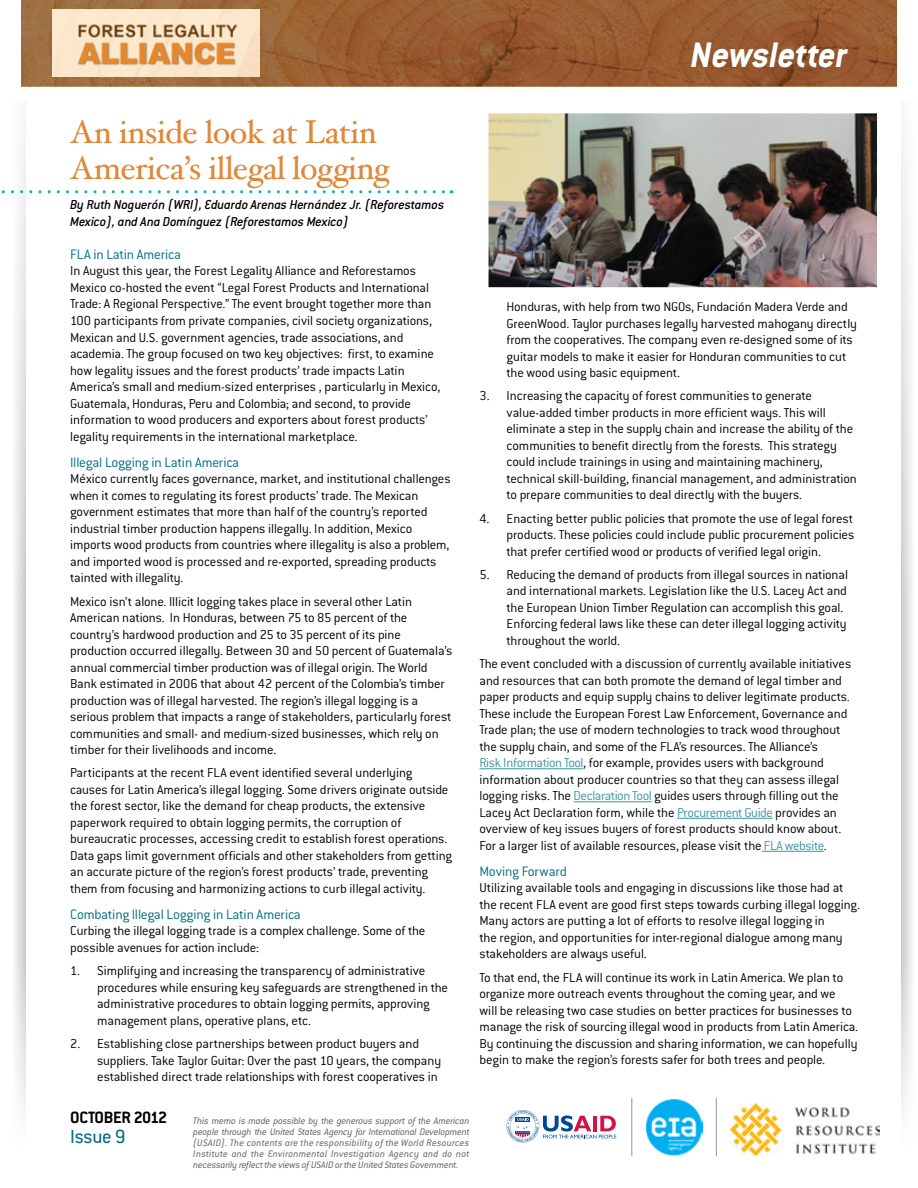
<style>
.page{position:relative;width:918px;height:1188px;background:#fff}
.page>*{position:absolute;margin:0;border:0;box-sizing:border-box;transform-origin:0 0}
.t1{font:italic 700 39px "Conduit ITC";letter-spacing:-.01em;color:#fff}
.t2{font:33px/36px "Hoefler Text";letter-spacing:-.02em;color:#de8839}
.t3{font:21px "Conduit ITC";letter-spacing:-.01em;color:#006c81}
.t4{font:700 18px "Conduit ITC";letter-spacing:-.02em;color:#000}
.t5{font:300 15px "Conduit ITC";letter-spacing:-.015em;color:#006c81}
.t6{font:300 14.25px/16.5px "Conduit ITC";letter-spacing:-.01em;color:#000}
.t7{font:italic 500 14.25px/16.5px "Conduit ITC";letter-spacing:-.01em;color:#000}
.t8{font:italic 10.5px/10.9px "Conduit ITC";letter-spacing:-.01em;color:#6d6e71;text-align:justify}
.s1{color:#3c96a0}
</style>
<div class="page">
<svg style="left:507px;top:1110px;width:109px;height:33px"></svg>
<img style="left:646px;top:1099px;width:56px;height:57px">
<hr style="left:631px;top:1098px;width:1px;height:58px;background:#939598">
<hr style="left:716px;top:1098px;width:1px;height:58px;background:#939598">
<img style="left:648px;top:0;width:248px;height:86px">
<img style="left:22px;top:0;width:626px;height:86px">
<img style="left:52px;top:10px;width:208px;height:67px">
<img style="left:730px;top:1104px;width:150px;height:52px">
<svg style="left:1px;top:190px;width:451px;height:3px"></svg>
<hr style="left:480px;top:768px;width:103px;height:1px;background:#3c96a0">
<hr style="left:574px;top:801px;width:78px;height:1px;background:#3c96a0">
<hr style="left:677px;top:818px;width:96px;height:1px;background:#3c96a0">
<hr style="left:762px;top:851px;width:62px;height:1px;background:#3c96a0">
<img style="left:490px;top:114px;width:386px;height:172px">
<h1 class="t1" style="left:691px;top:32px;width:158px">Newsletter</h1>
<h2 class="t2" style="left:70px;top:114px;width:321px">An inside look at Latin<br>America’s illegal logging</h2>
<p class="t7" style="left:70px;top:196px;width:376px">By Ruth Noguerón (WRI), Eduardo Arenas Hernández Jr. (Reforestamos<br>Mexico), and Ana Domínguez (Reforestamos Mexico)</p>
<p class="t5" style="left:70px;top:245px;width:112px">FLA in Latin America</p>
<p class="t6" style="left:70px;top:262px;width:372px">In August this year, the Forest Legality Alliance and Reforestamos Mexico co-hosted the event “Legal Forest Products and International Trade: A Regional Perspective.” The event brought together more than 100 participants from private companies, civil society organizations, Mexican and U.S. government agencies, trade associations, and academia. The group focused on two key objectives: first, to examine how legality issues and the forest products’ trade impacts Latin America’s small and medium-sized enterprises , particularly in Mexico, Guatemala, Honduras, Peru and Colombia; and second, to provide information to wood producers and exporters about forest products’ legality requirements in the international marketplace.</p>
<p class="t5" style="left:70px;top:453px;width:171px">Illegal Logging in Latin America</p>
<p class="t6" style="left:70px;top:470px;width:382px">México currently faces governance, market, and institutional challenges when it comes to regulating its forest products’ trade. The Mexican government estimates that more than half of the country’s reported industrial timber production happens illegally. In addition, Mexico imports wood products from countries where illegality is also a problem, and imported wood is processed and re-exported, spreading products tainted with illegality.</p>
<p class="t6" style="left:70px;top:592px;width:384px">Mexico isn’t alone. Illicit logging takes place in several other Latin American nations. In Honduras, between 75 to 85 percent of the country’s hardwood production and 25 to 35 percent of its pine production occurred illegally. Between 30 and 50 percent of Guatemala’s annual commercial timber production was of illegal origin. The World Bank estimated in 2006 that about 42 percent of the Colombia’s timber production was of illegal harvested. The region’s illegal logging is a serious problem that impacts a range of stakeholders, particularly forest communities and small- and medium-sized businesses, which rely on timber for their livelihoods and income.</p>
<p class="t6" style="left:70px;top:764px;width:383px">Participants at the recent FLA event identified several underlying causes for Latin America’s illegal logging. Some drivers originate outside the forest sector, like the demand for cheap products, the extensive paperwork required to obtain logging permits, the corruption of bureaucratic processes, accessing credit to establish forest operations.<br>Data gaps limit government officials and other stakeholders from getting an accurate picture of the region’s forest products’ trade, preventing them from focusing and harmonizing actions to curb illegal activity.</p>
<p class="t5" style="left:70px;top:905px;width:232px">Combating Illegal Logging in Latin America</p>
<p class="t6" style="left:70px;top:922px;width:357px">Curbing the illegal logging trade is a complex challenge. Some of the possible avenues for action include:</p>
<p class="t6" style="left:97px;top:962px;width:352px;text-indent:-27px">1. Simplifying and increasing the transparency of administrative procedures while ensuring key safeguards are strengthened in the administrative procedures to obtain logging permits, approving management plans, operative plans, etc.</p>
<p class="t6" style="left:97px;top:1035px;width:346px;text-indent:-27px">2. Establishing close partnerships between product buyers and suppliers. Take Taylor Guitar: Over the past 10 years, the company established direct trade relationships with forest cooperatives in</p>
<p class="t6" style="left:507px;top:298px;width:352px">Honduras, with help from two NGOs, Fundación Madera Verde and GreenWood. Taylor purchases legally harvested mahogany directly from the cooperatives. The company even re-designed some of its guitar models to make it easier for Honduran communities to cut the wood using basic equipment.</p>
<p class="t6" style="left:507px;top:387px;width:352px;text-indent:-27px">3. Increasing the capacity of forest communities to generate value-added timber products in more efficient ways. This will eliminate a step in the supply chain and increase the ability of the communities to benefit directly from the forests. This strategy could include trainings in using and maintaining machinery, technical skill-building, financial management, and administration to prepare communities to deal directly with the buyers.</p>
<p class="t6" style="left:507px;top:510px;width:349px;text-align:justify;text-indent:-27px">4. Enacting better public policies that promote the use of legal forest products. These policies could include public procurement policies that prefer certified wood or products of verified legal origin.</p>
<p class="t6" style="left:507px;top:566px;width:343px;text-indent:-27px">5. Reducing the demand of products from illegal sources in national and international markets. Legislation like the U.S. Lacey Act and the European Union Timber Regulation can accomplish this goal.<br>Enforcing federal laws like these can deter illegal logging activity throughout the world.</p>
<p class="t6" style="left:480px;top:655px;width:373px">The event concluded with a discussion of currently available initiatives and resources that can both promote the demand of legal timber and paper products and equip supply chains to deliver legitimate products.<br>These include the European Forest Law Enforcement, Governance and Trade plan; the use of modern technologies to track wood throughout the supply chain, and some of the FLA’s resources. The Alliance’s<br><span class="s1">Risk Information Tool</span>, for example, provides users with background information about producer countries so that they can assess illegal logging risks. The <span class="s1">Declaration Tool</span> guides users through filling out the Lacey Act Declaration form, while the <span class="s1">Procurement Guide</span> provides an overview of key issues buyers of forest products should know about.<br>For a larger list of available resources, please visit the <span class="s1">FLA website</span>.</p>
<p class="t5" style="left:480px;top:862px;width:89px">Moving Forward</p>
<p class="t6" style="left:480px;top:879px;width:382px">Utilizing available tools and engaging in discussions like those had at the recent FLA event are good first steps towards curbing illegal logging.<br>Many actors are putting a lot of efforts to resolve illegal logging in<br>the region, and opportunities for inter-regional dialogue among many stakeholders are always useful.</p>
<p class="t6" style="left:480px;top:969px;width:380px">To that end, the FLA will continue its work in Latin America. We plan to organize more outreach events throughout the coming year, and we<br>will be releasing two case studies on better practices for businesses to manage the risk of sourcing illegal wood in products from Latin America.<br>By continuing the discussion and sharing information, we can hopefully begin to make the region’s forests safer for both trees and people.</p>
<p class="t4" style="left:70px;top:1107px;width:98px">OCTOBER 2012</p>
<h3 class="t3" style="left:70px;top:1123px;width:57px">Issue 9</h3>
<p class="t8" style="left:193px;top:1115px;width:278px">This memo is made possible by the generous support of the American people through the United States Agency for International Development (USAID). The contents are the responsibility of the World Resources Institute and the Environmental Investigation Agency and do not necessarily reflect the views of USAID or the United States Government.</p>
</div>
